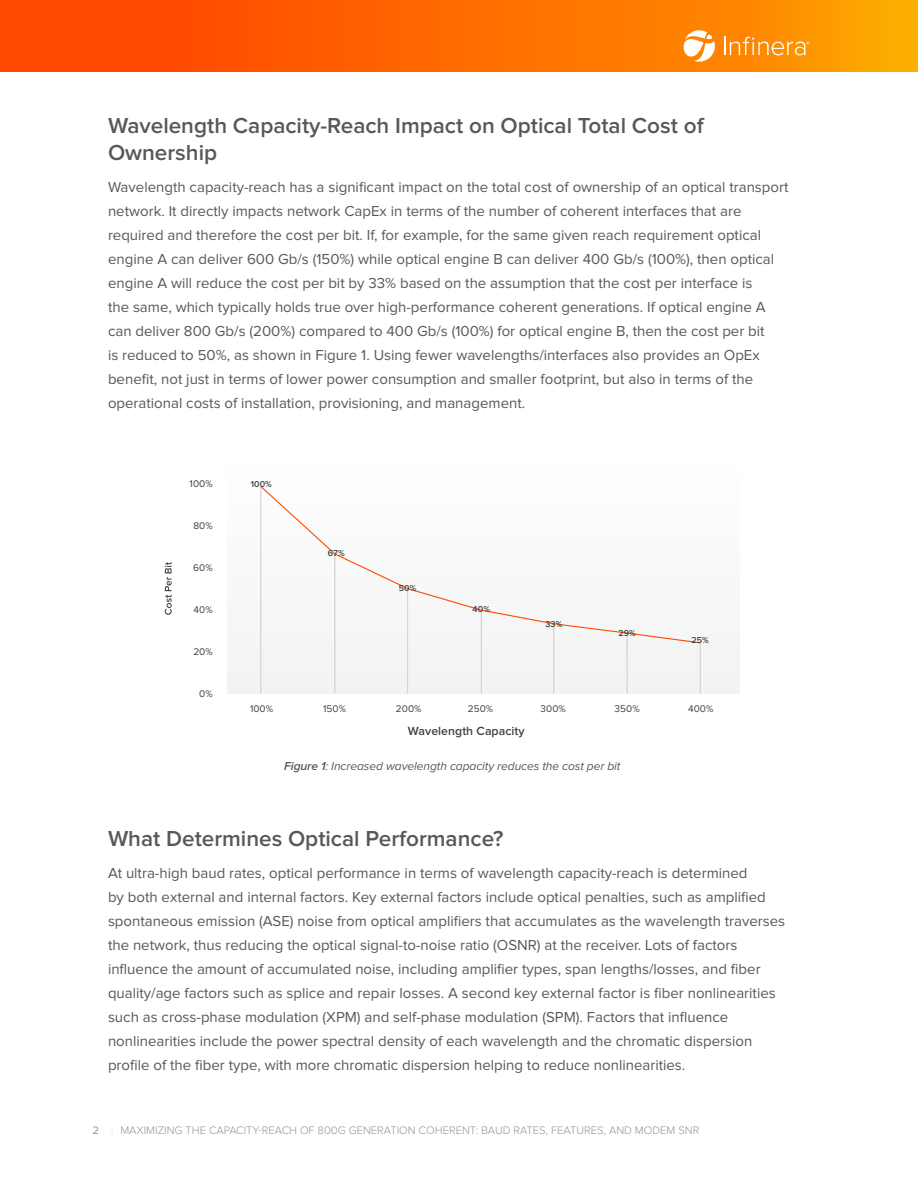
<style>
.page{position:relative;width:918px;height:1188px;background:#fff}
.page>*{position:absolute;margin:0;border:0;box-sizing:border-box;transform-origin:0 0}
.Body_Header{font:600 22.5px/27px "Proxima Nova";color:#57585a}
.Body_Text{font:15px/24px "Proxima Nova";color:#57585a}
.t1{font:600 12.3px "Proxima Nova";letter-spacing:.005em;color:#414042}
.Notation{font:italic 12px "Proxima Nova";letter-spacing:-.005em;color:#57585a}
.t2{font:300 11.25px "Proxima Nova";color:#919497}
.t3{font:10.05px "Proxima Nova";letter-spacing:.005em;color:#414042}
.t4{font:600 8.85px "Proxima Nova";letter-spacing:.005em;color:#414042}
.s1{font-weight:600}
.s2{font-weight:400}
.s3{font-weight:400;color:#e7e6e4}
</style>
<div class="page">
<svg style="left:0;top:0;width:918px;height:72px;background:#fe6b00"></svg>
<svg style="left:682px;top:30px;width:33px;height:32px"></svg>
<svg style="left:724px;top:37px;width:85px;height:18px;background:#fea335"></svg>
<div style="left:228px;top:458px;width:512px;height:235px;background:#f5f5f5"></div>
<svg style="left:165px;top:562px;width:7px;height:53px"></svg>
<hr style="left:261px;top:486px;width:1px;height:207px;background:#d1d3d4">
<hr style="left:335px;top:554px;width:1px;height:139px;background:#d1d3d4">
<hr style="left:407px;top:589px;width:1px;height:104px;background:#d1d3d4">
<hr style="left:481px;top:610px;width:1px;height:83px;background:#d1d3d4">
<hr style="left:554px;top:624px;width:1px;height:69px;background:#d1d3d4">
<hr style="left:627px;top:633px;width:1px;height:60px;background:#d1d3d4">
<hr style="left:700px;top:643px;width:1px;height:50px;background:#d1d3d4">
<svg style="left:260px;top:486px;width:441px;height:158px"></svg>
<p class="Body_Header" style="left:108px;top:112px;width:597px">Wavelength Capacity-Reach Impact on Optical Total Cost of<br>Ownership</p>
<p class="Body_Text" style="left:108px;top:176px;width:682px">Wavelength capacity-reach has a significant impact on the total cost of ownership of an optical transport network. It directly impacts network CapEx in terms of the number of coherent interfaces that are required and therefore the cost per bit. If, for example, for the same given reach requirement optical engine A can deliver 600 Gb/s (150%) while optical engine B can deliver 400 Gb/s (100%), then optical engine A will reduce the cost per bit by 33% based on the assumption that the cost per interface is<br>the same, which typically holds true over high-performance coherent generations. If optical engine A can deliver 800 Gb/s (200%) compared to 400 Gb/s (100%) for optical engine B, then the cost per bit<br>is reduced to 50%, as shown in Figure 1. Using fewer wavelengths/interfaces also provides an OpEx benefit, not just in terms of lower power consumption and smaller footprint, but also in terms of the operational costs of installation, provisioning, and management.</p>
<p class="t3" style="left:190px;top:479px;width:25px">100%</p>
<p class="t3" style="left:193px;top:521px;width:21px">80%</p>
<p class="t3" style="left:193px;top:563px;width:21px">60%</p>
<p class="t3" style="left:194px;top:605px;width:21px">40%</p>
<p class="t3" style="left:193px;top:647px;width:21px">20%</p>
<p class="t3" style="left:199px;top:689px;width:15px">0%</p>
<p class="t4" style="left:251px;top:480px;width:23px">100%</p>
<p class="t4" style="left:328px;top:549px;width:18px">67%</p>
<p class="t4" style="left:399px;top:584px;width:19px">50%</p>
<p class="t4" style="left:473px;top:605px;width:19px">40%</p>
<p class="t4" style="left:545px;top:620px;width:18px">33%</p>
<p class="t4" style="left:618px;top:629px;width:19px">29%</p>
<p class="t4" style="left:692px;top:636px;width:19px">25%</p>
<p class="t3" style="left:250px;top:704px;width:25px">100%</p>
<p class="t3" style="left:323px;top:704px;width:24px">150%</p>
<p class="t3" style="left:396px;top:704px;width:27px">200%</p>
<p class="t3" style="left:468px;top:704px;width:27px">250%</p>
<p class="t3" style="left:541px;top:704px;width:27px">300%</p>
<p class="t3" style="left:615px;top:704px;width:27px">350%</p>
<p class="t3" style="left:688px;top:704px;width:27px">400%</p>
<p class="t1" style="left:408px;top:725px;width:118px">Wavelength Capacity</p>
<p class="Notation" style="left:284px;top:760px;width:338px"><span class="s1">Figure 1</span>: Increased wavelength capacity reduces the cost per bit</p>
<p class="Body_Header" style="left:108px;top:826px;width:397px">What Determines Optical Performance?</p>
<p class="Body_Text" style="left:108px;top:862px;width:679px">At ultra-high baud rates, optical performance in terms of wavelength capacity-reach is determined<br>by both external and internal factors. Key external factors include optical penalties, such as amplified spontaneous emission (ASE) noise from optical amplifiers that accumulates as the wavelength traverses the network, thus reducing the optical signal-to-noise ratio (OSNR) at the receiver. Lots of factors influence the amount of accumulated noise, including amplifier types, span lengths/losses, and fiber quality/age factors such as splice and repair losses. A second key external factor is fiber nonlinearities such as cross-phase modulation (XPM) and self-phase modulation (SPM). Factors that influence nonlinearities include the power spectral density of each wavelength and the chromatic dispersion profile of the fiber type, with more chromatic dispersion helping to reduce nonlinearities.</p>
<p class="t2" style="left:93px;top:1126px;width:608px"><span class="s2">2</span> <span class="s3">|</span> MAXIMIZING THE CAPACITY-REACH OF 800G GENERATION COHERENT: BAUD RATES, FEATURES, AND MODEM SNR</p>
</div>
